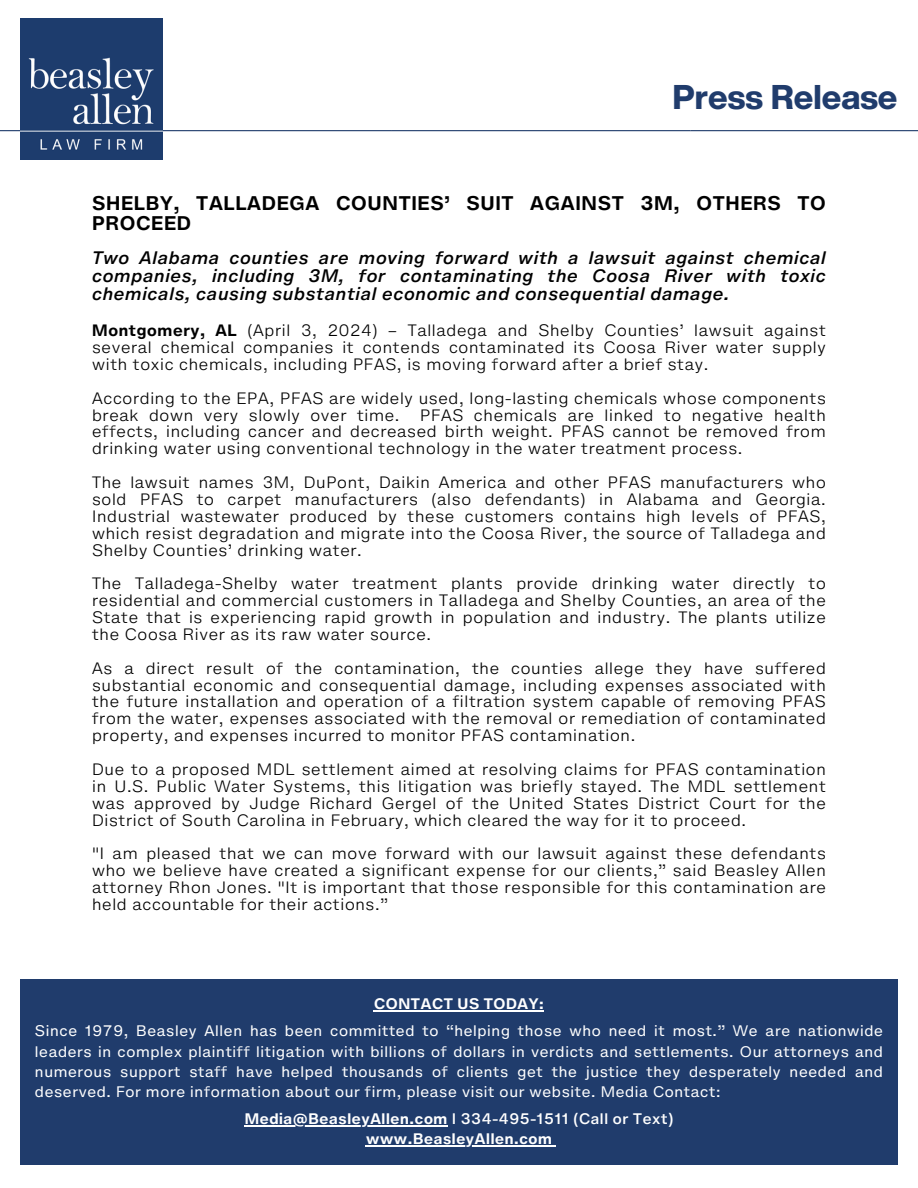
<style>
.page{position:relative;width:918px;height:1188px;background:#fff}
.page>*{position:absolute;margin:0;border:0;box-sizing:border-box;transform-origin:0 0}
.t1{font:800 33.75px "Helvetica Now Display";color:#203c6c}
.t2{font:700 18px/20.2px "Helvetica Now Micro";color:#000}
.t3{font:italic 500 16.5px/18px "Helvetica Now Micro";color:#000;text-align:justify}
.t4{font:300 15px/16.8px "Helvetica Now Micro";color:#000;text-align:justify}
.t5{font:13.95px/20.2px "Helvetica Now Micro";color:#fff;text-align:justify}
.t6{font:700 13.95px/20.2px "Helvetica Now Micro";color:#fff;text-align:center}
.s1{font-weight:700}
.s2{font-weight:500}
</style>
<div class="page">
<div style="left:20px;top:980px;width:878px;height:185px;background:#203c6c"></div>
<hr style="left:91px;top:130px;width:300px;height:1px;background:#203c6c">
<hr style="left:0;top:130px;width:91px;height:1px;background:#203c6c">
<hr style="left:391px;top:130px;width:300px;height:1px;background:#203c6c">
<hr style="left:691px;top:130px;width:227px;height:1px;background:#203c6c">
<img style="left:20px;top:19px;width:143px;height:141px">
<hr style="left:374px;top:1011px;width:170px;height:1px;background:#fff">
<hr style="left:244px;top:1125px;width:204px;height:1px;background:#fff">
<hr style="left:366px;top:1146px;width:186px;height:1px;background:#fff">
<p class="t1" style="left:672px;top:71px;width:227px">Press Release</p>
<p class="t2" style="left:92px;top:193px;width:736px">SHELBY, TALLADEGA COUNTIES’ SUIT AGAINST 3M, OTHERS TO<br>PROCEED</p>
<h1 class="t3" style="left:92px;top:249px;width:736px">Two Alabama counties are moving forward with a lawsuit against chemical companies, including 3M, for contaminating the Coosa River with toxic chemicals, causing substantial economic and consequential damage.</h1>
<h2 class="t4" style="left:92px;top:322px;width:736px"><span class="s1">Montgomery, AL</span> (April 3, 2024) – Talladega and Shelby Counties’ lawsuit against several chemical companies it contends contaminated its Coosa River water supply with toxic chemicals, including PFAS, is moving forward after a brief stay.</h2>
<p class="t4" style="left:92px;top:390px;width:736px">According to the EPA, PFAS are widely used, long-lasting chemicals whose components break down very slowly over time.</p>
<p class="t4" style="left:92px;top:406px;width:736px;text-indent:328px">PFAS chemicals are linked to negative health effects, including cancer and decreased birth weight. PFAS cannot be removed from drinking water using conventional technology in the water treatment process.</p>
<p class="t4" style="left:92px;top:474px;width:736px">The lawsuit names 3M, DuPont, Daikin America and other PFAS manufacturers who sold PFAS to carpet manufacturers (also defendants) in Alabama and Georgia.<br>Industrial wastewater produced by these customers contains high levels of PFAS, which resist degradation and migrate into the Coosa River, the source of Talladega and Shelby Counties’ drinking water.</p>
<p class="t4" style="left:92px;top:575px;width:736px">The Talladega-Shelby water treatment plants provide drinking water directly to residential and commercial customers in Talladega and Shelby Counties, an area of the State that is experiencing rapid growth in population and industry. The plants utilize the Coosa River as its raw water source.</p>
<p class="t4" style="left:92px;top:660px;width:736px">As a direct result of the contamination, the counties allege they have suffered substantial economic and consequential damage, including expenses associated with the future installation and operation of a filtration system capable of removing PFAS from the water, expenses associated with the removal or remediation of contaminated property, and expenses incurred to monitor PFAS contamination.</p>
<p class="t4" style="left:92px;top:761px;width:736px">Due to a proposed MDL settlement aimed at resolving claims for PFAS contamination in U.S. Public Water Systems, this litigation was briefly stayed. The MDL settlement was approved by Judge Richard Gergel of the United States District Court for the District of South Carolina in February, which cleared the way for it to proceed.</p>
<p class="t4" style="left:92px;top:845px;width:736px">"I am pleased that we can move forward with our lawsuit against these defendants who we believe have created a significant expense for our clients,” said Beasley Allen attorney Rhon Jones. "It is important that those responsible for this contamination are held accountable for their actions.”</p>
<h4 class="t6" style="left:374px;top:994px;width:172px">CONTACT US TODAY:</h4>
<p class="t5" style="left:35px;top:1021px;width:850px">Since 1979, Beasley Allen has been committed to “helping those who need it most.” We are nationwide leaders in complex plaintiff litigation with billions of dollars in verdicts and settlements. Our attorneys and numerous support staff have helped thousands of clients get the justice they desperately needed and deserved. For more information about our firm, please visit our website. Media Contact:</p>
<h5 class="t6" style="left:244px;top:1109px;width:431px">Media@BeasleyAllen.com <span class="s2">l 334-495-1511 (Call or Text) </span>www.BeasleyAllen.com</h5>
</div>
